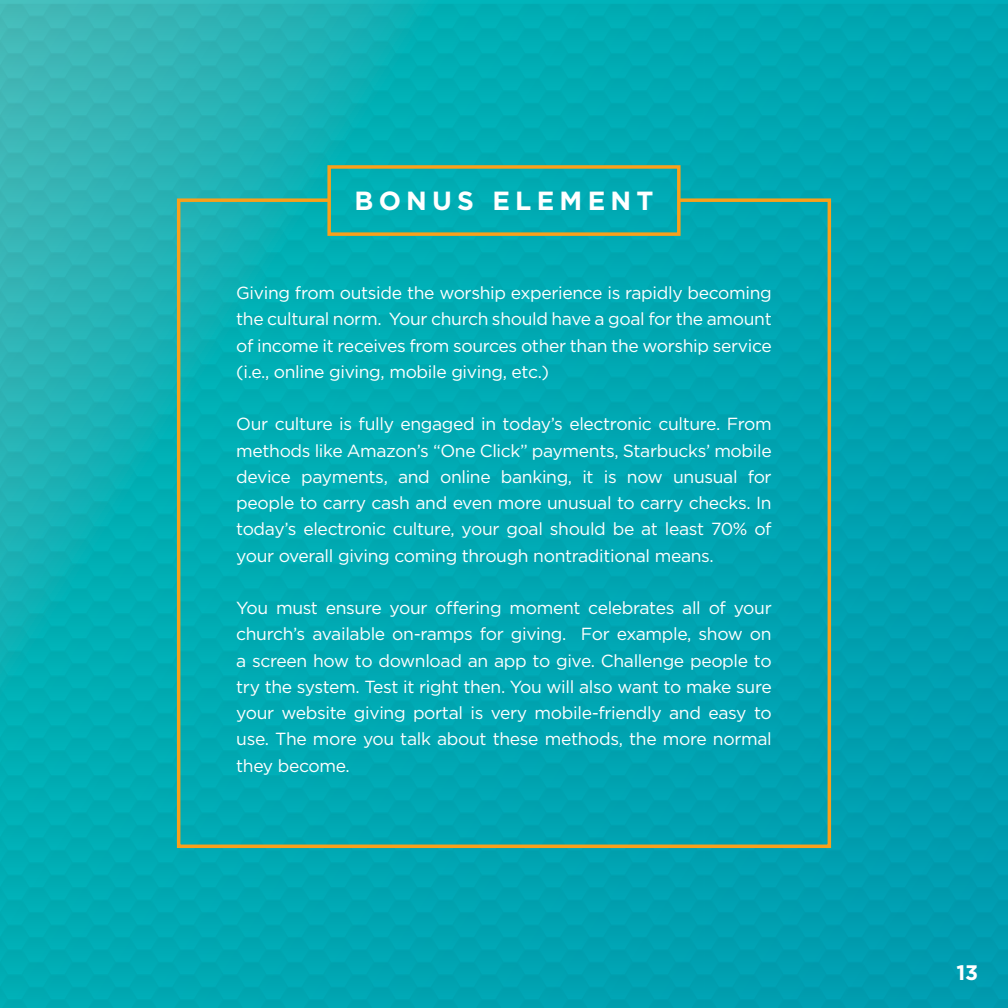
<style>
.page{position:relative;width:1008px;height:1008px;background:#fff}
.page>*{position:absolute;margin:0;border:0;box-sizing:border-box;transform-origin:0 0}
.t1{font:700 26.25px "Gotham";letter-spacing:.2em;color:#fff}
.t2{font:700 21px "Gotham";color:#fff}
.t3{font:17.5px/26.2px "Gotham";letter-spacing:-.02em;color:#fff;text-align:justify}
</style>
<div class="page">
<img style="left:0;top:0;width:1008px;height:1008px">
<svg style="left:175px;top:197px;width:658px;height:653px"></svg>
<div style="left:327px;top:165px;width:354px;height:71px;border:4px solid #f9a01b"></div>
<h1 class="t1" style="left:354px;top:183px;width:301px">BONUS ELEMENT</h1>
<p class="t3" style="left:236px;top:280px;width:537px">Giving from outside the worship experience is rapidly becoming the cultural norm. Your church should have a goal for the amount of income it receives from sources other than the worship service (i.e., online giving, mobile giving, etc.)</p>
<p class="t3" style="left:236px;top:411px;width:537px">Our culture is fully engaged in today’s electronic culture. From methods like Amazon’s “One Click” payments, Starbucks’ mobile device payments, and online banking, it is now unusual for people to carry cash and even more unusual to carry checks. In today’s electronic culture, your goal should be at least 70% of your overall giving coming through nontraditional means.</p>
<p class="t3" style="left:236px;top:595px;width:537px">You must ensure your offering moment celebrates all of your church’s available on-ramps for giving. For example, show on a screen how to download an app to give. Challenge people to try the system. Test it right then. You will also want to make sure your website giving portal is very mobile-friendly and easy to use. The more you talk about these methods, the more normal they become.</p>
<p class="t2" style="left:956px;top:958px;width:23px">13</p>
</div>
